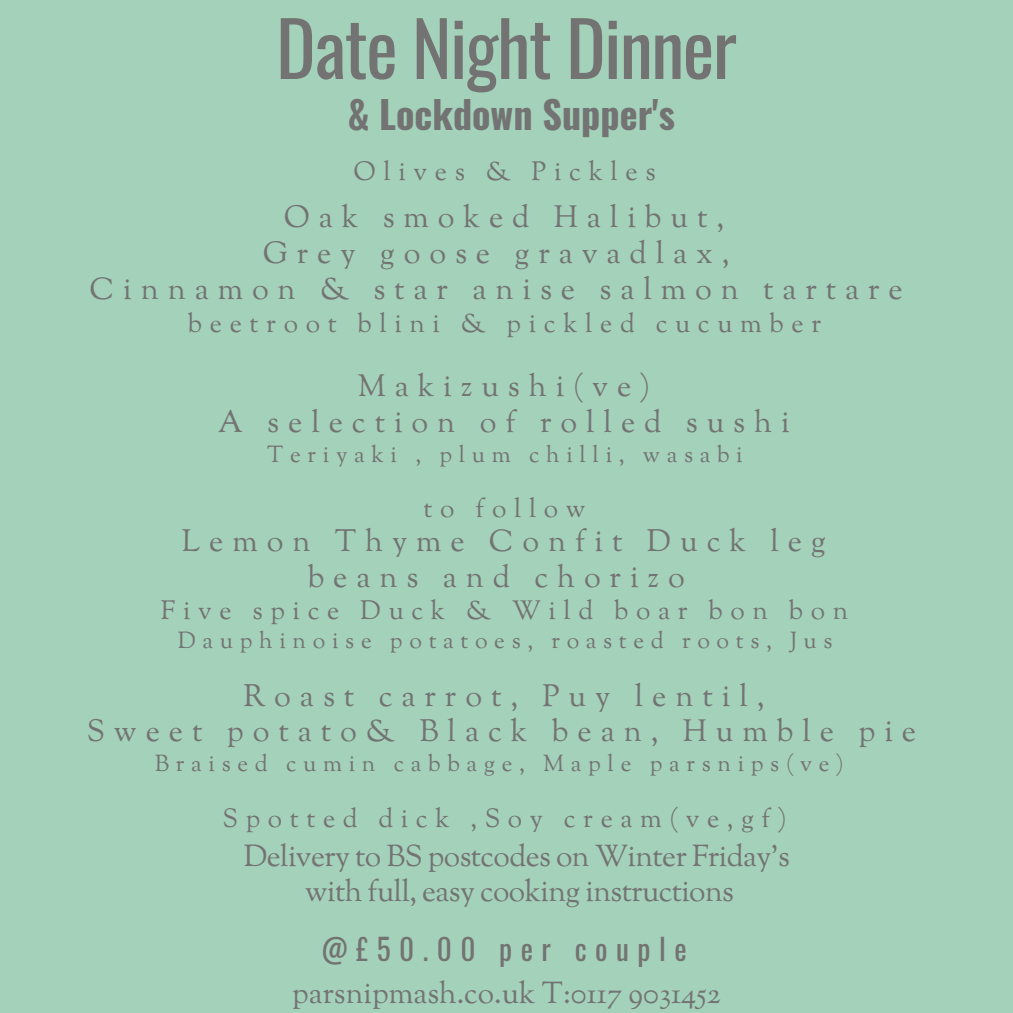
<style>
.page{position:relative;width:1013px;height:1013px;background:#fff}
.page>*{position:absolute;margin:0;border:0;box-sizing:border-box;transform-origin:0 0}
.t1{font:75px "Oswald";letter-spacing:-.02em;color:#737373}
.t2{font:700 38.12px "Oswald";color:#737373}
.t3{font:30.62px/35.6px "Sorts Mill Goudy";letter-spacing:.29em;color:#737373;text-align:center}
.t4{font:30px/34.8px "Sorts Mill Goudy";letter-spacing:-.02em;color:#737373;text-align:center}
.t5{font:30px "Sorts Mill Goudy";color:#737373}
.t6{font:29.25px "Oswald";letter-spacing:.29em;color:#737373}
.t7{font:26.25px "Sorts Mill Goudy";letter-spacing:.29em;color:#737373}
.t8{font:23px "Sorts Mill Goudy";letter-spacing:.29em;color:#737373}
</style>
<div class="page">
<div style="left:0;top:0;width:1012px;height:1012px;background:#a4d1b9"></div>
<h1 class="t1" style="left:276px;top:-11px;width:462px">Date Night Dinner</h1>
<p class="t2" style="left:348px;top:84px;width:328px">&amp; Lockdown Supper's</p>
<p class="t7" style="left:353px;top:154px;width:304px">Olives &amp; Pickles</p>
<p class="t3" style="left:90px;top:202px;width:814px">Oak smoked Halibut,<br>Grey goose gravadlax,<br>Cinnamon &amp; star anise salmon tartare</p>
<p class="t7" style="left:188px;top:306px;width:634px">beetroot blini &amp; pickled cucumber</p>
<p class="t3" style="left:218px;top:371px;width:573px">Makizushi(ve)<br>A selection of rolled sushi</p>
<p class="t8" style="left:267px;top:440px;width:477px">Teriyaki , plum chilli, wasabi</p>
<p class="t7" style="left:423px;top:492px;width:164px">to follow</p>
<p class="t3" style="left:182px;top:526px;width:645px">Lemon Thyme Confit Duck leg beans and chorizo</p>
<p class="t7" style="left:161px;top:594px;width:689px">Five spice Duck &amp; Wild boar bon bon</p>
<p class="t8" style="left:178px;top:625px;width:656px">Dauphinoise potatoes, roasted roots, Jus</p>
<p class="t3" style="left:87px;top:680px;width:831px">Roast carrot, Puy lentil,<br>Sweet potato&amp; Black bean, Humble pie</p>
<p class="t8" style="left:155px;top:749px;width:690px">Braised cumin cabbage, Maple parsnips(ve)</p>
<p class="t7" style="left:222px;top:801px;width:565px">Spotted dick ,Soy cream(ve,gf)</p>
<p class="t4" style="left:244px;top:841px;width:547px">Delivery to BS postcodes on Winter Friday's with full, easy cooking instructions</p>
<p class="t6" style="left:321px;top:926px;width:366px">@£50.00 per couple</p>
<p class="t5" style="left:292px;top:974px;width:430px">parsnipmash.co.uk T:0117 9031452</p>
</div>
